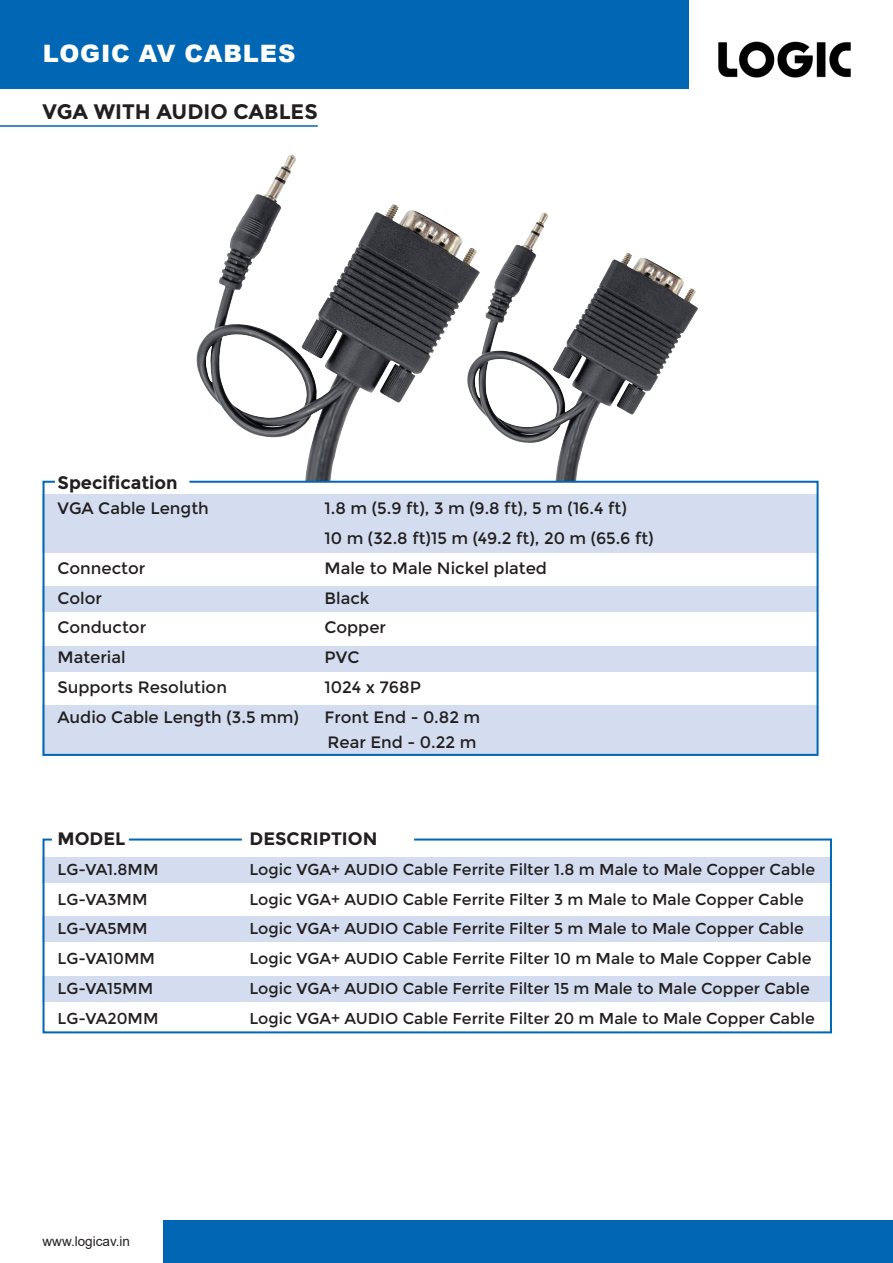
<style>
.page{position:relative;width:893px;height:1263px;background:#fff}
.page>*{position:absolute;margin:0;border:0;box-sizing:border-box;transform-origin:0 0}
.t1{font:900 24px "Arial";letter-spacing:.035em;color:#fff}
.t2{font:700 21px "Montreal";color:#231f20}
.t3{font:700 18px "Montreal";color:#231f20}
.t4{font:16.5px/25.5px "Montreal";color:#231f20}
.t5{font:15.75px "Montreal";color:#231f20}
.t6{font:13.5px "Arial";color:#231f20}
</style>
<div class="page">
<div style="left:0;top:0;width:689px;height:88px;background:#0166b3"></div>
<img style="left:718px;top:41px;width:133px;height:37px">
<div style="left:164px;top:1220px;width:729px;height:43px;background:#0166b3"></div>
<img style="left:196px;top:154px;width:502px;height:326px">
<hr style="left:0;top:125px;width:318px;height:2px;background:#0166b3">
<svg style="left:42px;top:480px;width:777px;height:276px"></svg>
<svg style="left:42px;top:838px;width:790px;height:196px"></svg>
<hr style="left:129px;top:838px;width:113px;height:2px;background:#0166b3">
<h1 class="t1" style="left:43px;top:36px;width:254px">LOGIC AV CABLES</h1>
<p class="t2" style="left:43px;top:99px;width:277px">VGA WITH AUDIO CABLES</p>
<p class="t3" style="left:58px;top:472px;width:122px">Specification</p>
<p class="t4" style="left:58px;top:496px;width:153px">VGA Cable Length</p>
<p class="t4" style="left:325px;top:496px;width:304px">1.8 m (5.9 ft), 3 m (9.8 ft), 5 m (16.4 ft)</p>
<p class="t4" style="left:325px;top:526px;width:331px">10 m (32.8 ft)15 m (49.2 ft), 20 m (65.6 ft)</p>
<p class="t4" style="left:58px;top:555px;width:89px">Connector</p>
<p class="t4" style="left:325px;top:555px;width:224px">Male to Male Nickel plated</p>
<p class="t4" style="left:58px;top:585px;width:46px">Color</p>
<p class="t4" style="left:325px;top:585px;width:46px">Black</p>
<p class="t4" style="left:58px;top:615px;width:90px">Conductor</p>
<p class="t4" style="left:325px;top:615px;width:63px">Copper</p>
<p class="t4" style="left:58px;top:645px;width:70px">Material</p>
<p class="t4" style="left:325px;top:645px;width:36px">PVC</p>
<p class="t4" style="left:58px;top:674px;width:171px">Supports Resolution</p>
<p class="t4" style="left:325px;top:674px;width:98px">1024 x 768P</p>
<p class="t4" style="left:58px;top:704px;width:243px">Audio Cable Length (3.5 mm)</p>
<p class="t4" style="left:325px;top:704px;width:157px">Front End - 0.82 m<br>Rear End - 0.22 m</p>
<p class="t3" style="left:58px;top:828px;width:69px">MODEL</p>
<p class="t3" style="left:250px;top:828px;width:129px">DESCRIPTION</p>
<p class="t5" style="left:58px;top:860px;width:103px">LG-VA1.8MM</p>
<p class="t5" style="left:250px;top:860px;width:567px">Logic VGA+ AUDIO Cable Ferrite Filter 1.8 m Male to Male Copper Cable</p>
<p class="t5" style="left:58px;top:890px;width:92px">LG-VA3MM</p>
<p class="t5" style="left:250px;top:890px;width:556px">Logic VGA+ AUDIO Cable Ferrite Filter 3 m Male to Male Copper Cable</p>
<p class="t5" style="left:58px;top:920px;width:92px">LG-VA5MM</p>
<p class="t5" style="left:250px;top:920px;width:556px">Logic VGA+ AUDIO Cable Ferrite Filter 5 m Male to Male Copper Cable</p>
<p class="t5" style="left:58px;top:949px;width:99px">LG-VA10MM</p>
<p class="t5" style="left:250px;top:949px;width:563px">Logic VGA+ AUDIO Cable Ferrite Filter 10 m Male to Male Copper Cable</p>
<p class="t5" style="left:58px;top:979px;width:97px">LG-VA15MM</p>
<p class="t5" style="left:250px;top:979px;width:562px">Logic VGA+ AUDIO Cable Ferrite Filter 15 m Male to Male Copper Cable</p>
<p class="t5" style="left:58px;top:1009px;width:103px">LG-VA20MM</p>
<p class="t5" style="left:250px;top:1009px;width:567px">Logic VGA+ AUDIO Cable Ferrite Filter 20 m Male to Male Copper Cable</p>
<p class="t6" style="left:43px;top:1232px;width:89px">www.logicav.in</p>
</div>
